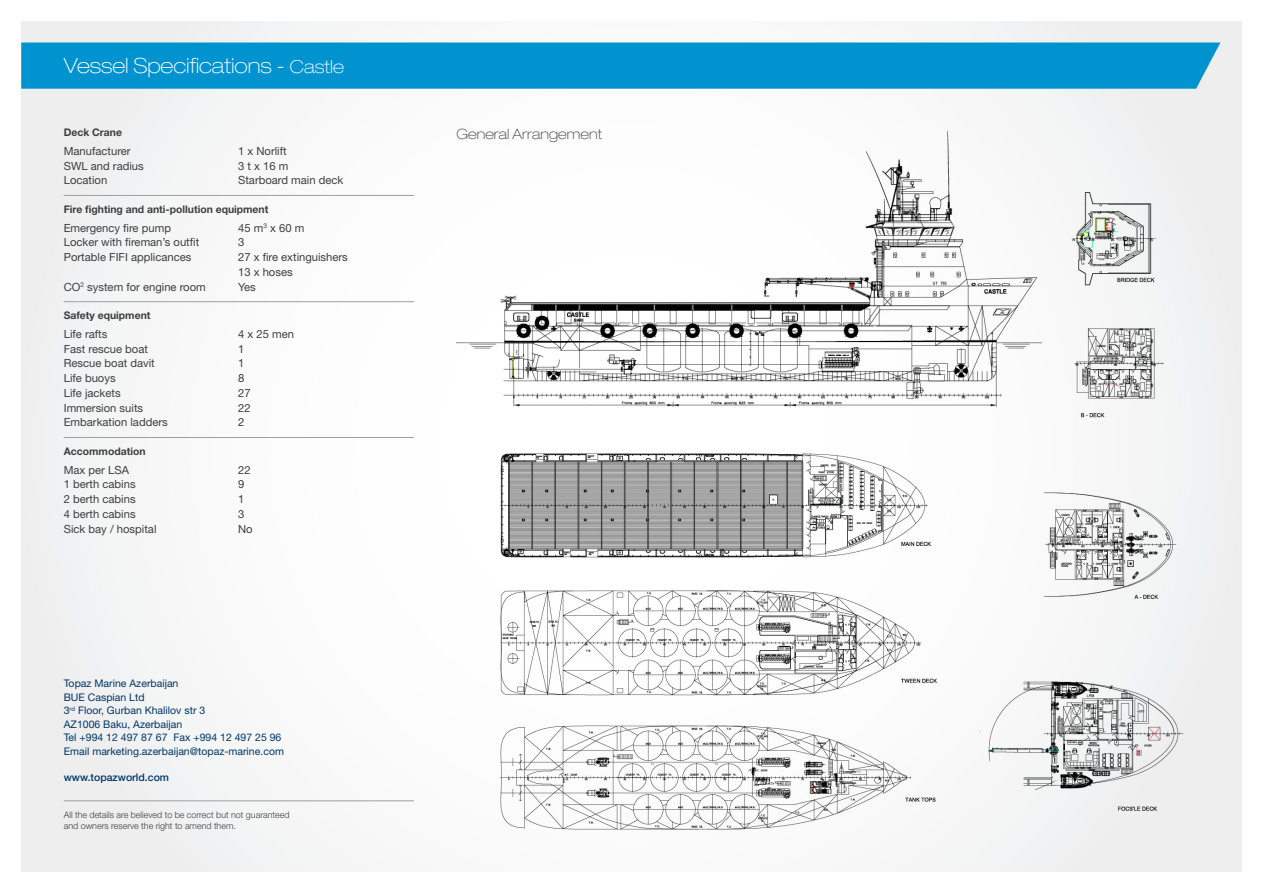
<style>
.page{position:relative;width:1263px;height:893px;background:#fff}
.page>*{position:absolute;margin:0;border:0;box-sizing:border-box;transform-origin:0 0}
._01_Main_Heading{font:100 expanded 21px "Helvetica Neue";color:#fff}
._02_Sub_Head{font:100 expanded 14.25px "Helvetica Neue";color:#3e3e3f}
.t1{font:11.25px "Helvetica Neue";color:#3e3e3f}
._03_Contact{font:10.5px/13.5px "Helvetica Neue";color:#003667}
._02_Sub_Head-2{font:700 10.5px "Helvetica Neue";color:#3e3e3f}
._03_Contact-2{font:500 10.5px "Helvetica Neue";color:#003667}
._02_Sub_Head-3{font:300 9px/11.2px "Helvetica Neue";color:#3e3e3f}
.s1{font-size:18px}
</style>
<div class="page">
<div style="left:21px;top:21px;width:1221px;height:851px;background:#f8f8f9"></div>
<img style="left:456px;top:131px;width:586px;height:275px">
<hr style="left:64px;top:801px;width:350px;height:1px;background:#9d9fa2">
<div style="left:21px;top:43px;width:1199px;height:46px;background:#0093d0"></div>
<hr style="left:64px;top:195px;width:350px;height:1px;background:#9d9fa2">
<hr style="left:64px;top:301px;width:350px;height:1px;background:#9d9fa2">
<hr style="left:64px;top:437px;width:350px;height:1px;background:#9d9fa2">
<img style="left:500px;top:725px;width:436px;height:105px">
<img style="left:1072px;top:192px;width:85px;height:94px">
<img style="left:1074px;top:328px;width:91px;height:90px">
<img style="left:1044px;top:492px;width:133px;height:107px">
<img style="left:980px;top:681px;width:204px;height:130px">
<img style="left:500px;top:590px;width:437px;height:106px">
<img style="left:500px;top:453px;width:431px;height:105px">
<p class="_01_Main_Heading" style="left:64px;top:53px;width:282px">Vessel Specifications - <span class="s1">Castle</span></p>
<p class="_02_Sub_Head-2" style="left:64px;top:126px;width:60px">Deck Crane</p>
<p class="_02_Sub_Head" style="left:456px;top:125px;width:147px">General Arrangement</p>
<p class="t1" style="left:64px;top:144px;width:68px">Manufacturer</p>
<p class="t1" style="left:238px;top:144px;width:50px">1 x Norlift</p>
<p class="t1" style="left:64px;top:159px;width:82px">SWL and radius</p>
<p class="t1" style="left:238px;top:159px;width:52px">3 t x 16 m</p>
<p class="t1" style="left:64px;top:174px;width:45px">Location</p>
<p class="t1" style="left:238px;top:174px;width:107px">Starboard main deck</p>
<p class="_02_Sub_Head-2" style="left:64px;top:202px;width:206px">Fire fighting and anti-pollution equipment</p>
<p class="t1" style="left:64px;top:221px;width:109px">Emergency fire pump</p>
<p class="t1" style="left:238px;top:221px;width:68px">45 m<sup>3</sup> x 60 m</p>
<p class="t1" style="left:64px;top:236px;width:137px">Locker with fireman’s outfit</p>
<p class="t1" style="left:238px;top:236px;width:8px">3</p>
<p class="t1" style="left:64px;top:250px;width:129px">Portable FIFI applicances</p>
<p class="t1" style="left:238px;top:250px;width:111px">27 x fire extinguishers</p>
<p class="t1" style="left:238px;top:265px;width:56px">13 x hoses</p>
<p class="t1" style="left:64px;top:280px;width:144px">CO<sup>2</sup> system for engine room</p>
<p class="t1" style="left:238px;top:280px;width:19px">Yes</p>
<p class="_02_Sub_Head-2" style="left:64px;top:309px;width:88px">Safety equipment</p>
<p class="t1" style="left:64px;top:327px;width:45px">Life rafts</p>
<p class="t1" style="left:238px;top:327px;width:57px">4 x 25 men</p>
<p class="t1" style="left:64px;top:342px;width:86px">Fast rescue boat</p>
<p class="t1" style="left:238px;top:342px;width:8px">1</p>
<p class="t1" style="left:64px;top:357px;width:93px">Rescue boat davit</p>
<p class="t1" style="left:238px;top:357px;width:8px">1</p>
<p class="t1" style="left:64px;top:371px;width:53px">Life buoys</p>
<p class="t1" style="left:238px;top:371px;width:8px">8</p>
<p class="t1" style="left:64px;top:386px;width:58px">Life jackets</p>
<p class="t1" style="left:238px;top:386px;width:14px">27</p>
<p class="t1" style="left:64px;top:401px;width:81px">Immersion suits</p>
<p class="t1" style="left:238px;top:401px;width:14px">22</p>
<p class="t1" style="left:64px;top:416px;width:105px">Embarkation ladders</p>
<p class="t1" style="left:238px;top:416px;width:8px">2</p>
<p class="_02_Sub_Head-2" style="left:64px;top:444px;width:83px">Accommodation</p>
<p class="t1" style="left:64px;top:463px;width:67px">Max per LSA</p>
<p class="t1" style="left:238px;top:463px;width:14px">22</p>
<p class="t1" style="left:64px;top:478px;width:73px">1 berth cabins</p>
<p class="t1" style="left:238px;top:478px;width:8px">9</p>
<p class="t1" style="left:64px;top:492px;width:73px">2 berth cabins</p>
<p class="t1" style="left:238px;top:492px;width:8px">1</p>
<p class="t1" style="left:64px;top:507px;width:73px">4 berth cabins</p>
<p class="t1" style="left:238px;top:507px;width:8px">3</p>
<p class="t1" style="left:64px;top:522px;width:94px">Sick bay / hospital</p>
<p class="t1" style="left:238px;top:522px;width:16px">No</p>
<p class="_03_Contact" style="left:64px;top:677px;width:222px">Topaz Marine Azerbaijan<br>BUE Caspian Ltd<br>3<sup>rd</sup> Floor, Gurban Khalilov str 3<br>AZ1006 Baku, Azerbaijan<br>Tel +994 12 497 87 67 Fax +994 12 497 25 96<br>Email marketing.azerbaijan@topaz-marine.com</p>
<p class="_03_Contact-2" style="left:64px;top:771px;width:107px">www.topazworld.com</p>
<p class="_02_Sub_Head-3" style="left:64px;top:809px;width:227px">All the details are believed to be correct but not guaranteed and owners reserve the right to amend them.</p>
</div>
